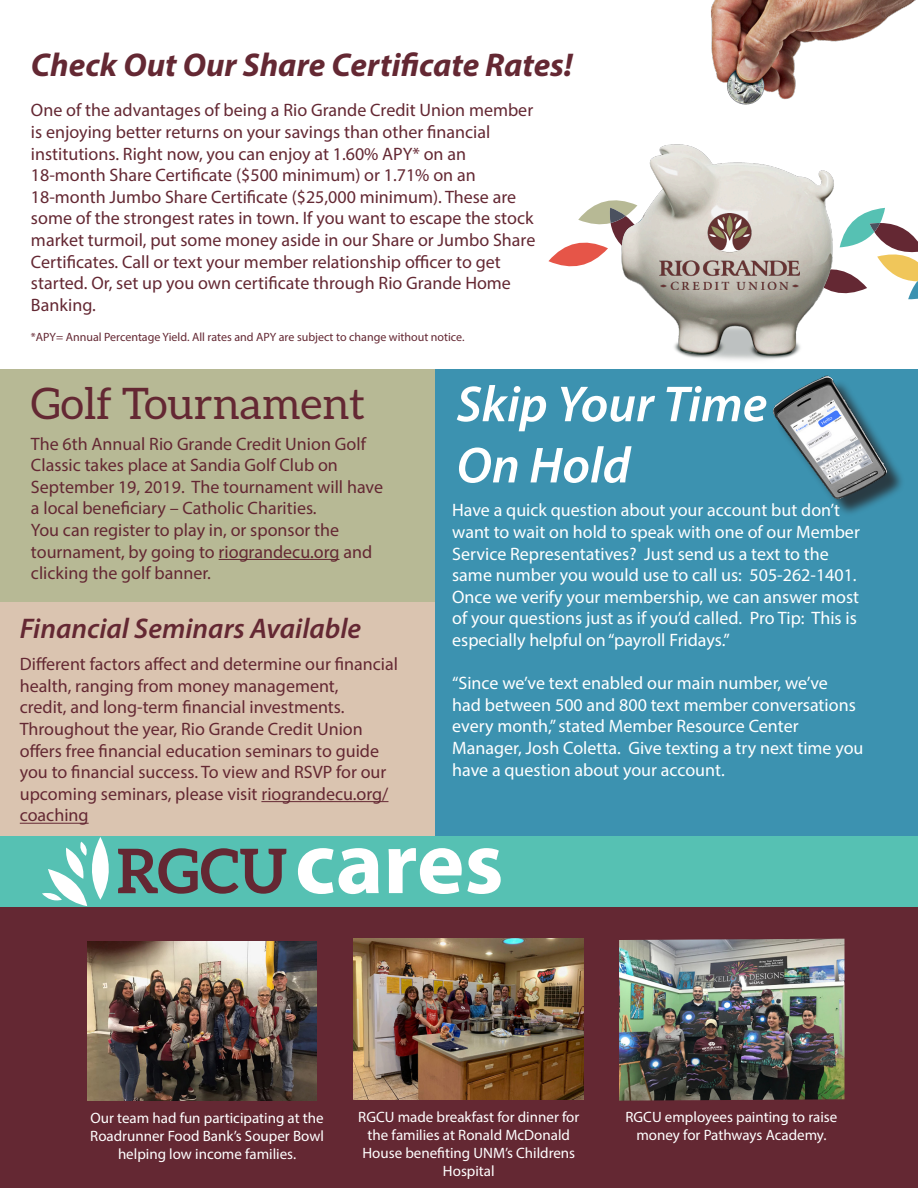
<style>
.page{position:relative;width:918px;height:1188px;background:#fff}
.page>*{position:absolute;margin:0;border:0;box-sizing:border-box;transform-origin:0 0}
.t1{font:700 90px "Myriad Pro";color:#fff}
.t2{font:700 61.5px "Aleo";color:#642833}
.t3{font:italic 600 51px/61.2px "Myriad Pro";color:#fff}
.t4{font:43.5px "Aleo";color:#642833}
.t5{font:italic 700 33px "Myriad Pro";color:#642833}
.t6{font:italic 600 28.5px "Myriad Pro";color:#642833}
.t7{font:18px/21.6px "Myriad Pro";color:#642833}
.t8{font:18px/21.6px "Myriad Pro";color:#fff}
.t9{font:15px/18px "Myriad Pro";color:#fff;text-align:center}
.t10{font:12px "Myriad Pro";color:#642833}
</style>
<div class="page">
<div style="left:1px;top:907px;width:917px;height:281px;background:#642833"></div>
<div style="left:1px;top:834px;width:917px;height:73px;background:#56c1b3"></div>
<svg style="left:42px;top:837px;width:67px;height:69px"></svg>
<img style="left:88px;top:942px;width:228px;height:159px">
<img style="left:353px;top:939px;width:230px;height:161px">
<img style="left:619px;top:939px;width:225px;height:162px">
<div style="left:435px;top:369px;width:483px;height:467px;background:#3c92b0"></div>
<div style="left:0;top:369px;width:435px;height:254px;background:#b7b995"></div>
<hr style="left:219px;top:559px;width:121px;height:1px;background:#642833">
<div style="left:776px;top:379px;width:129px;height:138px;background:#231f20;opacity:.75"></div>
<img style="left:773px;top:396px;width:122px;height:107px">
<img style="left:548px;top:0;width:370px;height:396px">
<img style="left:660px;top:214px;width:140px;height:76px">
<div style="left:0;top:602px;width:435px;height:234px;background:#dac4b0"></div>
<hr style="left:261px;top:801px;width:127px;height:1px;background:#642833">
<hr style="left:20px;top:823px;width:69px;height:1px;background:#642833">
<p class="t5" style="left:31px;top:44px;width:543px">Check Out Our Share Certificate Rates!</p>
<p class="t7" style="left:31px;top:99px;width:504px">One of the advantages of being a Rio Grande Credit Union member</p>
<p class="t7" style="left:31px;top:121px;width:461px">is enjoying better returns on your savings than other financial</p>
<p class="t7" style="left:31px;top:142px;width:437px">institutions. Right now, you can enjoy at 1.60% APY* on an</p>
<p class="t7" style="left:31px;top:164px;width:506px">18-month Share Certificate ($500 minimum) or 1.71% on an 18-month Jumbo Share Certificate ($25,000 minimum). These are some of the strongest rates in town. If you want to escape the stock market turmoil, put some money aside in our Share or Jumbo Share Certificates. Call or text your member relationship officer to get started. Or, set up you own certificate through Rio Grande Home Banking.</p>
<p class="t10" style="left:31px;top:329px;width:435px">*APY= Annual Percentage Yield. All rates and APY are subject to change without notice.</p>
<p class="t4" style="left:31px;top:379px;width:336px">Golf Tournament</p>
<p class="t7" style="left:31px;top:433px;width:354px">The 6th Annual Rio Grande Credit Union Golf Classic takes place at Sandia Golf Club on September 19, 2019. The tournament will have a local beneficiary – Catholic Charities.</p>
<p class="t7" style="left:31px;top:519px;width:343px">You can register to play in, or sponsor the tournament, by going to riograndecu.org and clicking the golf banner.</p>
<p class="t6" style="left:20px;top:610px;width:343px">Financial Seminars Available</p>
<p class="t7" style="left:20px;top:653px;width:380px">Different factors affect and determine our financial health, ranging from money management,<br>credit, and long-term financial investments.<br>Throughout the year, Rio Grande Credit Union offers free financial education seminars to guide you to financial success. To view and RSVP for our upcoming seminars, please visit riograndecu.org/ coaching</p>
<p class="t3" style="left:457px;top:372px;width:312px">Skip Your Time<br>On Hold</p>
<p class="t8" style="left:452px;top:499px;width:409px">Have a quick question about your account but don’t want to wait on hold to speak with one of our Member Service Representatives? Just send us a text to the same number you would use to call us: 505-262-1401.<br>Once we verify your membership, we can answer most of your questions just as if you’d called. Pro Tip: This is especially helpful on “payroll Fridays.”</p>
<p class="t8" style="left:452px;top:672px;width:413px">“Since we’ve text enabled our main number, we’ve<br>had between 500 and 800 text member conversations every month,” stated Member Resource Center Manager, Josh Coletta. Give texting a try next time you have a question about your account.</p>
<p class="t2" style="left:117px;top:836px;width:172px">RGCU</p>
<p class="t1" style="left:295px;top:804px;width:210px">cares</p>
<p class="t9" style="left:90px;top:1109px;width:235px">Our team had fun participating at the<br>Roadrunner Food Bank’s Souper Bowl helping low income families.</p>
<p class="t9" style="left:358px;top:1107px;width:223px">RGCU made breakfast for dinner for the families at Ronald McDonald<br>House benefiting UNM’s Childrens<br>Hospital</p>
<p class="t9" style="left:626px;top:1107px;width:213px">RGCU employees painting to raise money for Pathways Academy.</p>
</div>
